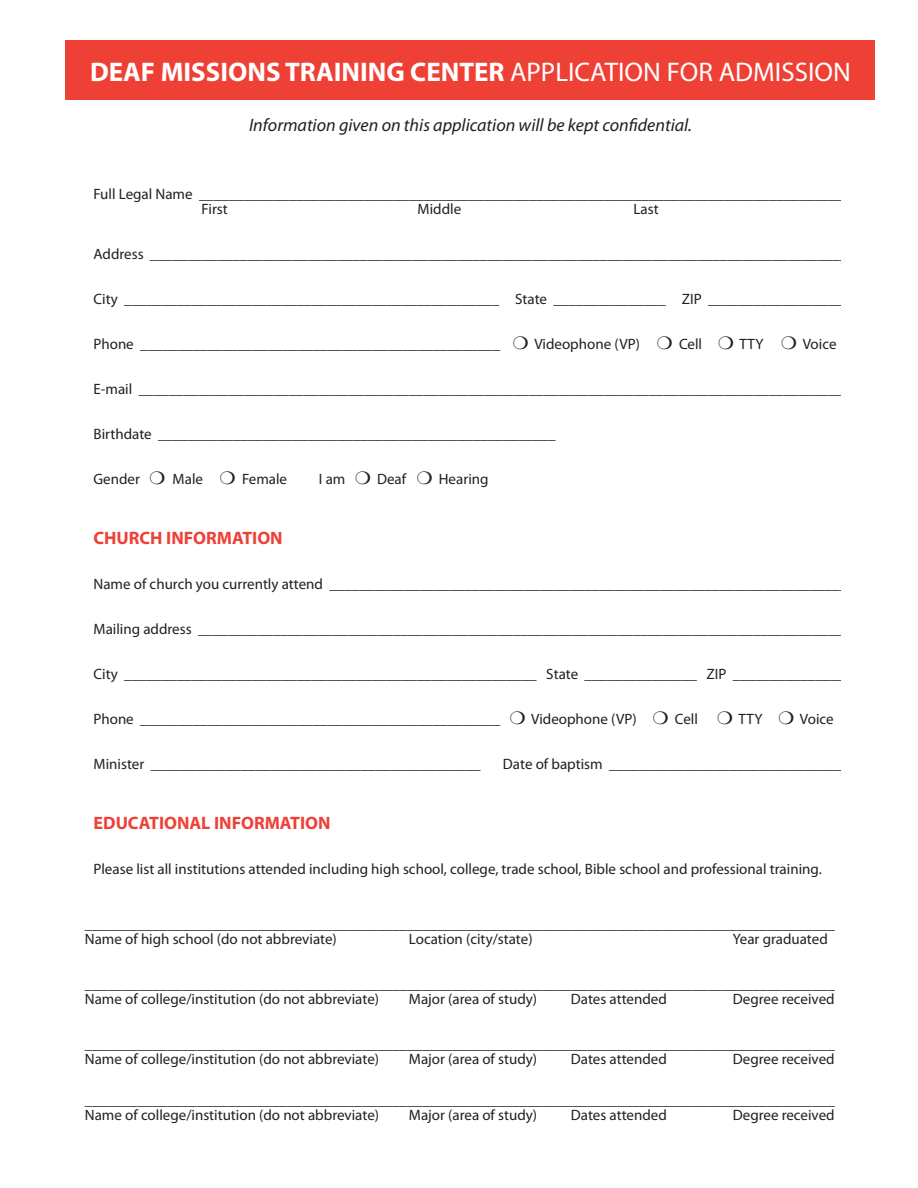
<style>
.page{position:relative;width:918px;height:1188px;background:#fff}
.page>*{position:absolute;margin:0;border:0;box-sizing:border-box;transform-origin:0 0}
.t1{font:700 27px "Myriad Pro";color:#fff}
.t2{font:italic 18px "Myriad Pro";color:#231f20}
.t3{font:700 18px "Myriad Pro";color:#ef4036}
.t4{font:15px/15px "Myriad Pro";color:#231f20}
.s1{font-weight:400}
</style>
<div class="page">
<div style="left:65px;top:40px;width:810px;height:60px;background:#ef4036"></div>
<h1 class="t1" style="left:90px;top:55px;width:762px">DEAF MISSIONS TRAINING CENTER <span class="s1">APPLICATION FOR ADMISSION</span></h1>
<p class="t2" style="left:249px;top:114px;width:444px">Information given on this application will be kept confidential.</p>
<p class="t4" style="left:202px;top:187px;width:644px;text-indent:-108px">Full Legal Name ______________________________________________________________________________________<br>First</p>
<p class="t4" style="left:418px;top:202px;width:45px">Middle</p>
<p class="t4" style="left:634px;top:202px;width:27px">Last</p>
<p class="t4" style="left:94px;top:247px;width:755px">Address _____________________________________________________________________________________________</p>
<p class="t4" style="left:94px;top:292px;width:751px">City __________________________________________________ State _______________ ZIP __________________</p>
<p class="t4" style="left:94px;top:337px;width:408px">Phone ________________________________________________</p>
<p class="t4" style="left:534px;top:337px;width:107px">Videophone (VP)</p>
<p class="t4" style="left:679px;top:337px;width:25px">Cell</p>
<p class="t4" style="left:739px;top:337px;width:26px">TTY</p>
<p class="t4" style="left:803px;top:337px;width:35px">Voice</p>
<p class="t4" style="left:94px;top:382px;width:752px">E-mail ______________________________________________________________________________________________</p>
<p class="t4" style="left:94px;top:427px;width:464px">Birthdate _____________________________________________________</p>
<p class="t4" style="left:94px;top:472px;width:48px">Gender</p>
<p class="t4" style="left:173px;top:472px;width:32px">Male</p>
<p class="t4" style="left:242px;top:472px;width:47px">Female</p>
<p class="t4" style="left:319px;top:472px;width:28px">I am</p>
<p class="t4" style="left:377px;top:472px;width:31px">Deaf</p>
<p class="t4" style="left:439px;top:472px;width:51px">Hearing</p>
<p class="t3" style="left:94px;top:526px;width:191px">CHURCH INFORMATION</p>
<p class="t4" style="left:94px;top:577px;width:755px">Name of church you currently attend _____________________________________________________________________</p>
<p class="t4" style="left:94px;top:622px;width:751px">Mailing address ______________________________________________________________________________________</p>
<p class="t4" style="left:94px;top:667px;width:753px">City _______________________________________________________ State _______________ ZIP _______________</p>
<p class="t4" style="left:94px;top:712px;width:408px">Phone ________________________________________________</p>
<p class="t4" style="left:531px;top:712px;width:107px">Videophone (VP)</p>
<p class="t4" style="left:675px;top:712px;width:25px">Cell</p>
<p class="t4" style="left:739px;top:712px;width:26px">TTY</p>
<p class="t4" style="left:800px;top:712px;width:35px">Voice</p>
<p class="t4" style="left:94px;top:757px;width:389px">Minister ____________________________________________</p>
<p class="t4" style="left:503px;top:757px;width:340px">Date of baptism _______________________________</p>
<p class="t3" style="left:94px;top:811px;width:239px">EDUCATIONAL INFORMATION</p>
<p class="t4" style="left:94px;top:862px;width:730px">Please list all institutions attended including high school, college, trade school, Bible school and professional training.</p>
<p class="t4" style="left:85px;top:916px;width:751px">____________________________________________________________________________________________________<br>Name of high school (do not abbreviate)</p>
<p class="t4" style="left:409px;top:931px;width:125px">Location (city/state)</p>
<p class="t4" style="left:733px;top:931px;width:96px">Year graduated</p>
<p class="t4" style="left:85px;top:976px;width:751px">____________________________________________________________________________________________________<br>Name of college/institution (do not abbreviate)</p>
<p class="t4" style="left:409px;top:991px;width:130px">Major (area of study)</p>
<p class="t4" style="left:571px;top:991px;width:97px">Dates attended</p>
<p class="t4" style="left:733px;top:991px;width:103px">Degree received</p>
<p class="t4" style="left:85px;top:1036px;width:751px">____________________________________________________________________________________________________<br>Name of college/institution (do not abbreviate)</p>
<p class="t4" style="left:409px;top:1051px;width:130px">Major (area of study)</p>
<p class="t4" style="left:571px;top:1051px;width:97px">Dates attended</p>
<p class="t4" style="left:733px;top:1051px;width:103px">Degree received</p>
<p class="t4" style="left:85px;top:1093px;width:751px">____________________________________________________________________________________________________<br>Name of college/institution (do not abbreviate)</p>
<p class="t4" style="left:409px;top:1108px;width:130px">Major (area of study)</p>
<p class="t4" style="left:571px;top:1108px;width:97px">Dates attended</p>
<p class="t4" style="left:733px;top:1108px;width:103px">Degree received</p>
</div>
